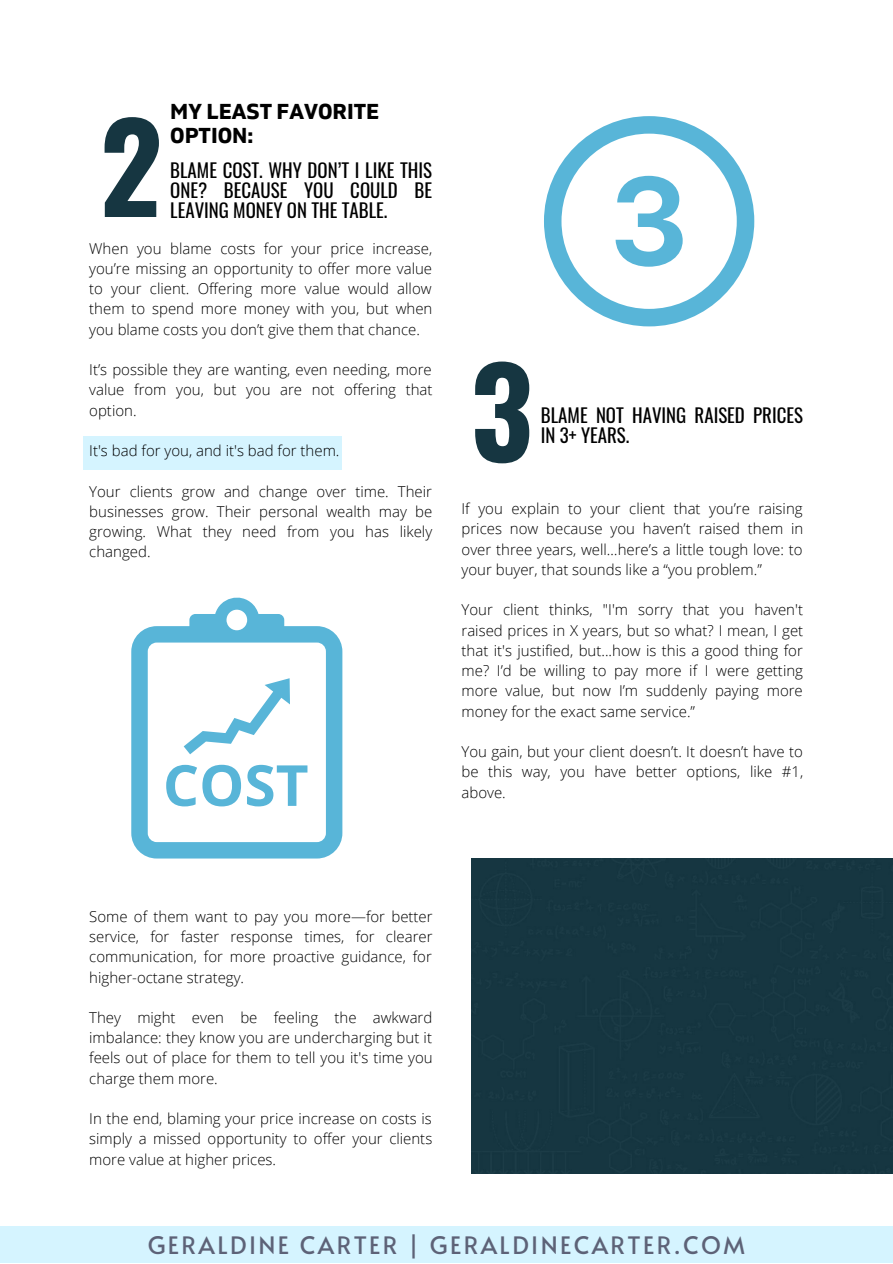
<style>
.page{position:relative;width:893px;height:1264px;background:#fff}
.page>*{position:absolute;margin:0;border:0;box-sizing:border-box;transform-origin:0 0}
.t1{font:700 121.65px "Oswald";color:#163641}
.t2{font:24px "Alata";letter-spacing:.1em;color:#5d6277}
.t3{font:700 21.6px/23.5px "Gilam";color:#000}
.t4{font:18.9px/20.2px "Oswald";color:#000;text-align:justify}
.t5{font:300 15px/20.2px "Open Sans";color:#000;text-align:justify}
</style>
<div class="page">
<div style="left:0;top:1226px;width:892px;height:36px;background:#d5f4ff"></div>
<div style="left:83px;top:436px;width:259px;height:34px;background:#d5f4ff"></div>
<svg style="left:131px;top:597px;width:211px;height:261px"></svg>
<svg style="left:166px;top:764px;width:75px;height:42px"></svg>
<svg style="left:247px;top:764px;width:60px;height:42px"></svg>
<svg style="left:184px;top:678px;width:106px;height:76px"></svg>
<svg style="left:544px;top:116px;width:210px;height:210px"></svg>
<div style="left:472px;top:858px;width:420px;height:315px;background:#163641"></div>
<h1 class="t1" style="left:100px;top:72px;width:64px">2</h1>
<h3 class="t3" style="left:170px;top:101px;width:210px">MY LEAST FAVORITE<br>OPTION:</h3>
<p class="t4" style="left:170px;top:159px;width:263px">BLAME COST. WHY DON’T I LIKE THIS ONE? BECAUSE YOU COULD BE LEAVING MONEY ON THE TABLE.</p>
<p class="t5" style="left:89px;top:238px;width:344px">When you blame costs for your price increase, you’re missing an opportunity to offer more value to your client. Offering more value would allow them to spend more money with you, but when you blame costs you don’t give them that chance.</p>
<p class="t5" style="left:89px;top:359px;width:345px">It’s possible they are wanting, even needing, more value from you, but you are not offering that option.</p>
<p class="t5" style="left:89px;top:440px;width:252px">It's bad for you, and it's bad for them.</p>
<p class="t5" style="left:89px;top:480px;width:344px">Your clients grow and change over time. Their businesses grow. Their personal wealth may be growing. What they need from you has likely changed.</p>
<h1 class="t1" style="left:470px;top:316px;width:64px">3</h1>
<p class="t4" style="left:541px;top:404px;width:263px">BLAME NOT HAVING RAISED PRICES<br>IN 3+ YEARS.</p>
<p class="t5" style="left:461px;top:498px;width:343px">If you explain to your client that you’re raising prices now because you haven’t raised them in over three years, well…here’s a little tough love: to your buyer, that sounds like a “you problem.”</p>
<p class="t5" style="left:461px;top:599px;width:343px">Your client thinks, "I'm sorry that you haven't raised prices in X years, but so what? I mean, I get that it's justified, but...how is this a good thing for me? I’d be willing to pay more if I were getting more value, but now I’m suddenly paying more money for the exact same service.”</p>
<p class="t5" style="left:461px;top:741px;width:343px">You gain, but your client doesn’t. It doesn’t have to be this way, you have better options, like #1, above.</p>
<p class="t5" style="left:89px;top:905px;width:345px">Some of them want to pay you more—for better service, for faster response times, for clearer communication, for more proactive guidance, for higher-octane strategy.</p>
<p class="t5" style="left:89px;top:1007px;width:345px">They might even be feeling the awkward imbalance: they know you are undercharging but it feels out of place for them to tell you it's time you charge them more.</p>
<p class="t5" style="left:89px;top:1108px;width:344px">In the end, blaming your price increase on costs is simply a missed opportunity to offer your clients more value at higher prices.</p>
<h2 class="t2" style="left:148px;top:1227px;width:598px">GERALDINE CARTER | GERALDINECARTER.COM</h2>
</div>
